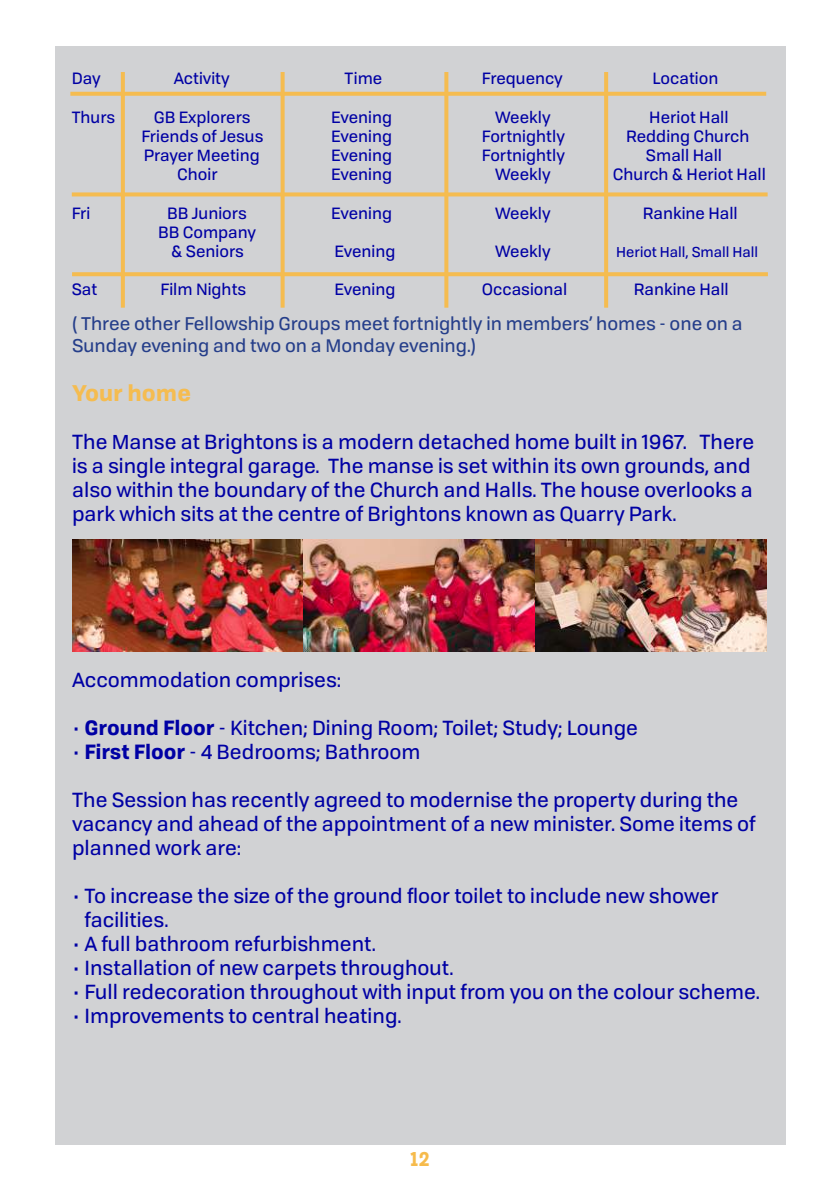
<style>
.page{position:relative;width:840px;height:1191px;background:#fff}
.page>*{position:absolute;margin:0;border:0;box-sizing:border-box;transform-origin:0 0}
.t1{font:700 22px "Tofino";color:#f5bc50}
.t2{font:20px/24px "Tofino";color:#0000a4}
.t3{font:700 20px "Edmondsans";color:#f6bb4c}
.t4{font:18px/21.6px "Tofino";color:#253e8a}
.t5{font:16px/19.2px "Tofino";color:#0000a4;text-align:center}
.t6{font:14px "Tofino";color:#0000a4}
.s1{font-weight:700}
</style>
<div class="page">
<div style="left:55px;top:46px;width:729px;height:1098px;background:#d1d2d4"></div>
<svg style="left:70px;top:92px;width:695px;height:4px;background:#f2bd57"></svg>
<svg style="left:121px;top:72px;width:4px;height:236px"></svg>
<svg style="left:280px;top:72px;width:4px;height:236px"></svg>
<svg style="left:444px;top:72px;width:4px;height:236px"></svg>
<svg style="left:603px;top:72px;width:4px;height:236px"></svg>
<svg style="left:72px;top:272px;width:695px;height:4px;background:#f2bc57"></svg>
<img style="left:72px;top:539px;width:693px;height:112px">
<svg style="left:72px;top:192px;width:695px;height:4px;background:#f0be5e"></svg>
<p class="t5" style="left:72px;top:68px;width:30px">Day</p>
<p class="t5" style="left:174px;top:68px;width:58px">Activity</p>
<p class="t5" style="left:344px;top:68px;width:39px">Time</p>
<p class="t5" style="left:481px;top:68px;width:82px">Frequency</p>
<p class="t5" style="left:652px;top:68px;width:67px">Location</p>
<p class="t5" style="left:72px;top:106px;width:45px">Thurs</p>
<p class="t5" style="left:154px;top:106px;width:98px">GB Explorers</p>
<p class="t5" style="left:331px;top:106px;width:63px">Evening</p>
<p class="t5" style="left:495px;top:106px;width:57px">Weekly</p>
<p class="t5" style="left:649px;top:106px;width:81px">Heriot Hall</p>
<p class="t5" style="left:141px;top:125px;width:123px">Friends of Jesus</p>
<p class="t5" style="left:331px;top:125px;width:63px">Evening</p>
<p class="t5" style="left:481px;top:125px;width:84px">Fortnightly</p>
<p class="t5" style="left:625px;top:125px;width:125px">Redding Church</p>
<p class="t5" style="left:144px;top:145px;width:117px">Prayer Meeting</p>
<p class="t5" style="left:331px;top:145px;width:63px">Evening</p>
<p class="t5" style="left:481px;top:145px;width:84px">Fortnightly</p>
<p class="t5" style="left:645px;top:145px;width:78px">Small Hall</p>
<p class="t5" style="left:177px;top:164px;width:42px">Choir</p>
<p class="t5" style="left:331px;top:164px;width:63px">Evening</p>
<p class="t5" style="left:495px;top:164px;width:57px">Weekly</p>
<p class="t5" style="left:612px;top:164px;width:155px">Church &amp; Heriot Hall</p>
<p class="t5" style="left:72px;top:202px;width:20px">Fri</p>
<p class="t5" style="left:167px;top:202px;width:81px">BB Juniors</p>
<p class="t5" style="left:331px;top:202px;width:63px">Evening</p>
<p class="t5" style="left:495px;top:202px;width:57px">Weekly</p>
<p class="t5" style="left:642px;top:202px;width:97px">Rankine Hall</p>
<p class="t5" style="left:158px;top:221px;width:100px">BB Company &amp; Seniors</p>
<p class="t5" style="left:334px;top:241px;width:63px">Evening</p>
<p class="t5" style="left:495px;top:241px;width:57px">Weekly</p>
<p class="t6" style="left:615px;top:241px;width:144px">Heriot Hall, Small Hall</p>
<p class="t5" style="left:72px;top:279px;width:27px">Sat</p>
<p class="t5" style="left:160px;top:279px;width:87px">Film Nights</p>
<p class="t5" style="left:334px;top:279px;width:63px">Evening</p>
<p class="t5" style="left:481px;top:279px;width:87px">Occasional</p>
<p class="t5" style="left:633px;top:279px;width:97px">Rankine Hall</p>
<p class="t4" style="left:72px;top:311px;width:671px">( Three other Fellowship Groups meet fortnightly in members’ homes - one on a<br>Sunday evening and two on a Monday evening.)</p>
<p class="t1" style="left:72px;top:375px;width:120px">Your home</p>
<p class="t2" style="left:72px;top:429px;width:683px">The Manse at Brightons is a modern detached home built in 1967. There is a single integral garage. The manse is set within its own grounds, and also within the boundary of the Church and Halls. The house overlooks a park which sits at the centre of Brightons known as Quarry Park.</p>
<p class="t2" style="left:72px;top:666px;width:271px">Accommodation comprises:</p>
<p class="t2" style="left:72px;top:714px;width:567px">• <span class="s1">Ground Floor</span> - Kitchen; Dining Room; Toilet; Study; Lounge</p>
<p class="t2" style="left:72px;top:738px;width:350px">• <span class="s1">First Floor</span> - 4 Bedrooms; Bathroom</p>
<p class="t2" style="left:72px;top:786px;width:684px">The Session has recently agreed to modernise the property during the vacancy and ahead of the appointment of a new minister. Some items of planned work are:</p>
<p class="t2" style="left:84px;top:882px;width:635px;text-indent:-12px">• To increase the size of the ground floor toilet to include new shower facilities.</p>
<p class="t2" style="left:72px;top:930px;width:305px">• A full bathroom refurbishment.</p>
<p class="t2" style="left:72px;top:954px;width:383px">• Installation of new carpets throughout.</p>
<p class="t2" style="left:72px;top:978px;width:688px">• Full redecoration throughout with input from you on the colour scheme.</p>
<p class="t2" style="left:72px;top:1002px;width:331px">• Improvements to central heating.</p>
<p class="t3" style="left:409px;top:1146px;width:22px">12</p>
</div>
